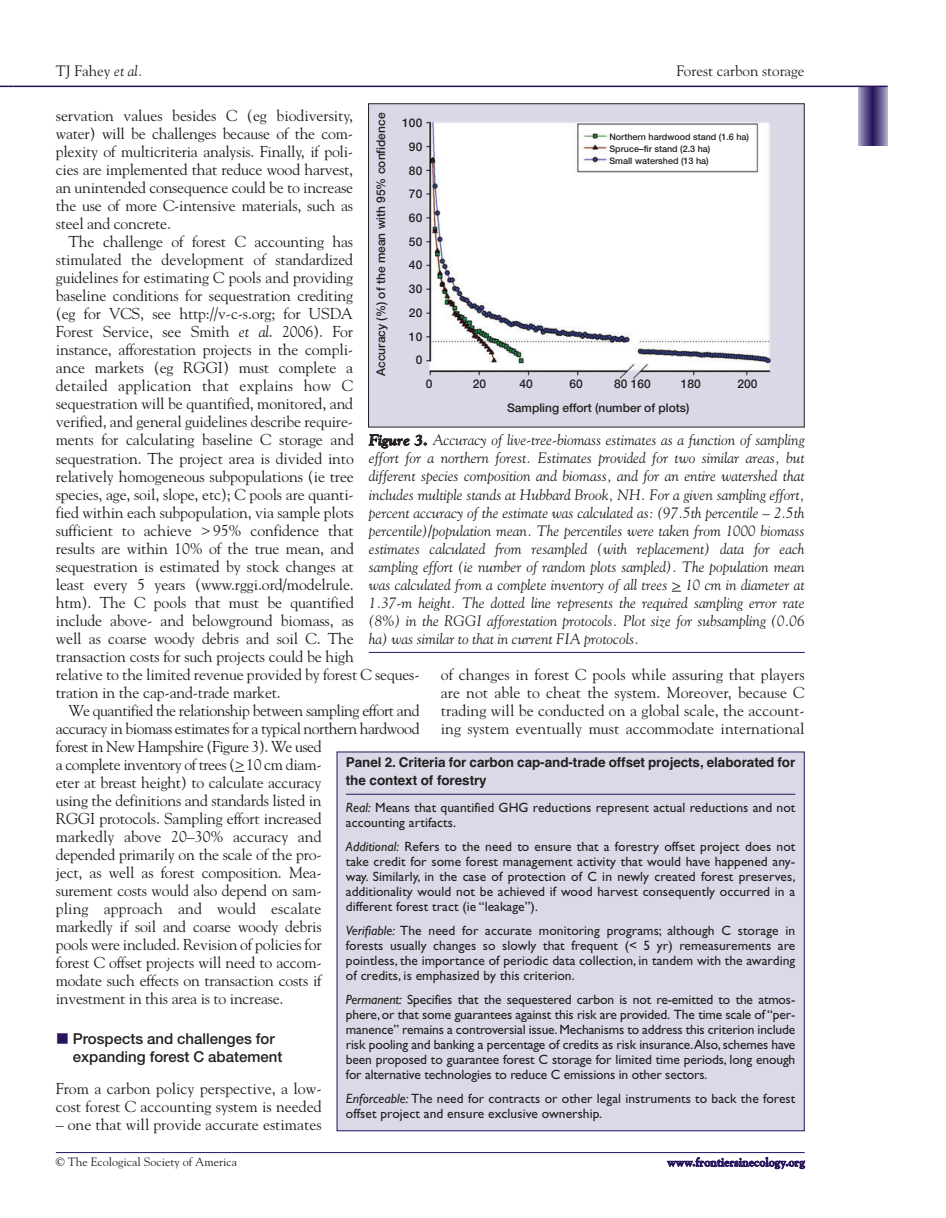
<style>
.page{position:relative;width:946px;height:1218px;background:#fff}
.page>*{position:absolute;margin:0;border:0;box-sizing:border-box;transform-origin:0 0}
.t1{font:15.75px/18px "Goudy";letter-spacing:-.01em;color:#231f20}
.t2{font:italic 15px/18px "Goudy";color:#231f20;text-align:justify}
.t3{font:500 15px/18px "Helvetica Neue";color:#231f20}
.t4{font:15px "Goudy";color:#231f20}
.t5{font:13.5px/15px "Gill Sans";letter-spacing:.005em;color:#231f20;text-align:justify}
.t6{font:700 13.5px/18px "Helvetica";letter-spacing:-.005em;color:#231f20}
.t7{font:500 12px/23.7px "Helvetica Neue";color:#231f20;text-align:right}
.t8{font:12px "Goudy";color:#231f20}
.t9{font:700 12px "Goudy";color:#29135d}
.t10{font:500 9px/12px "Helvetica Neue";color:#231f20}
.s1{font-style:italic}
.s2{font-weight:700}
</style>
<div class="page">
<svg style="left:0;top:86px;width:13px;height:1px"></svg>
<div style="left:858px;top:86px;width:29px;height:60px;background:#ada8c6"></div>
<div style="left:859px;top:86px;width:27px;height:60px;background:#a099bc"></div>
<div style="left:860px;top:86px;width:25px;height:60px;background:#938bb2"></div>
<div style="left:860px;top:86px;width:24px;height:60px;background:#958fb4"></div>
<div style="left:861px;top:86px;width:23px;height:60px;background:#877fa9"></div>
<div style="left:862px;top:86px;width:21px;height:60px;background:#7c74a1"></div>
<div style="left:863px;top:86px;width:19px;height:60px;background:#716998"></div>
<div style="left:864px;top:86px;width:17px;height:60px;background:#675d8f"></div>
<div style="left:865px;top:86px;width:15px;height:60px;background:#5d5488"></div>
<div style="left:866px;top:86px;width:13px;height:60px;background:#554a80"></div>
<div style="left:867px;top:86px;width:11px;height:60px;background:#4d3f79"></div>
<div style="left:868px;top:86px;width:9px;height:60px;background:#453672"></div>
<div style="left:869px;top:86px;width:7px;height:60px;background:#3d2d6c"></div>
<div style="left:870px;top:86px;width:5px;height:60px;background:#2d1860"></div>
<hr style="left:872px;top:86px;width:1px;height:60px;background:#29135d">
<hr style="left:13px;top:86px;width:874px;height:1px;background:#29135d">
<hr style="left:56px;top:1152px;width:748px;height:1px;background:#29135d">
<div style="left:337px;top:752px;width:467px;height:378px;background:#dbd9e7"></div>
<hr style="left:346px;top:794px;width:449px;height:1px;background:#29135d">
<img style="left:370px;top:105px;width:432px;height:320px">
<div style="left:368px;top:103px;width:436px;height:324px;border:1px solid #231f20"></div>
<hr style="left:369px;top:652px;width:435px;height:1px;background:#29135d">
<p class="t4" style="left:56px;top:65px;width:89px">TJ Fahey <span class="s1">et al.</span></p>
<p class="t4" style="left:676px;top:65px;width:130px">Forest carbon storage</p>
<p class="t1" style="left:56px;top:108px;width:299px;text-align:justify">servation values besides C (eg biodiversity, water) will be challenges because of the com&shy;plexity of multicriteria analysis. Finally, if poli&shy;cies are implemented that reduce wood harvest, an unintended consequence could be to increase the use of more C-intensive materials, such as steel and concrete.</p>
<p class="t1" style="left:56px;top:234px;width:365px;text-indent:13px">The challenge of forest C accounting has stimulated the development of standardized<br>guidelines for estimating C pools and providing<br>baseline conditions for sequestration crediting<br>(eg for VCS, see http://v-c-s.org; for USDA<br>Forest Service, see Smith <span class="s1">et al</span>. 2006). For<br>instance, afforestation projects in the compli-<br>ance markets (eg RGGI) must complete a<br>detailed application that explains how C sequestration will be quantified, monitored, and<br>verified, and general guidelines describe require-<br>ments for calculating baseline C storage and sequestration. The project area is divided into<br>relatively homogeneous subpopulations (ie tree<br>species, age, soil, slope, etc); C pools are quanti-<br>fied within each subpopulation, via sample plots<br>sufficient to achieve &gt; 95% confidence that<br>results are within 10% of the true mean, and sequestration is estimated by stock changes at<br>least every 5 years (www.rggi.ord/modelrule.<br>htm). The C pools that must be quantified<br>include above- and belowground biomass, as<br>well as coarse woody debris and soil C. The transaction costs for such projects could be high<br>relative to the limited revenue provided by forest C seques&shy;tration in the cap-and-trade market.</p>
<p class="t1" style="left:56px;top:702px;width:365px;text-indent:13px">We quantified the relationship between sampling effort and accuracy in biomass estimates for a typical northern hardwood forest in New Hampshire (Figure 3). We used<br>a complete inventory of trees (&gt;10 cm diam-<br>eter at breast height) to calculate accuracy<br>using the definitions and standards listed in<br>RGGI protocols. Sampling effort increased<br>markedly above 20–30% accuracy and<br>depended primarily on the scale of the pro-<br>ject, as well as forest composition. Mea-<br>surement costs would also depend on sam-<br>pling approach and would escalate<br>markedly if soil and coarse woody debris<br>pools were included. Revision of policies for<br>forest C offset projects will need to accom-<br>modate such effects on transaction costs if<br>investment in this area is to increase.</p>
<p class="t3" style="left:73px;top:1031px;width:211px">Prospects and challenges for expanding forest C abatement</p>
<p class="t1" style="left:56px;top:1080px;width:267px">From a carbon policy perspective, a low&shy;cost forest C accounting system is needed</p>
<p class="t1" style="left:56px;top:1116px;width:267px">– one that will provide accurate estimates</p>
<p class="t7" style="left:370px;top:376px;width:265px;rotate:-90deg">Accuracy (%) of the mean with 95% confidence</p>
<p class="t7" style="left:402px;top:112px;width:22px">100<br>90<br>80<br>70<br>60<br>50<br>40<br>30<br>20<br>10<br>0</p>
<p class="t10" style="left:609px;top:131px;width:141px">Northern hardwood stand (1.6 ha)<br>Spruce–fir stand (2.3 ha)<br>Small watershed (13 ha)</p>
<p class="t7" style="left:426px;top:373px;width:8px">0</p>
<p class="t7" style="left:472px;top:373px;width:15px">20</p>
<p class="t7" style="left:519px;top:373px;width:15px">40</p>
<p class="t7" style="left:569px;top:373px;width:15px">60</p>
<p class="t7" style="left:614px;top:373px;width:38px">80 160</p>
<p class="t7" style="left:681px;top:373px;width:22px">180</p>
<p class="t7" style="left:737px;top:373px;width:22px">200</p>
<p class="t7" style="left:507px;top:397px;width:184px">Sampling effort (number of plots)</p>
<p class="t2" style="left:369px;top:432px;width:437px"><span class="s2">Figure 3.</span> Accuracy of live-tree-biomass estimates as a function of sampling effort for a northern forest. Estimates provided for two similar areas, but different species composition and biomass, and for an entire watershed that includes multiple stands at Hubbard Brook, NH. For a given sampling effort, percent accuracy of the estimate was calculated as: (97.5th percentile – 2.5th percentile)/population mean. The percentiles were taken from 1000 biomass estimates calculated from resampled (with replacement) data for each sampling effort (ie number of random plots sampled). The population mean was calculated from a complete inventory of all trees &gt; 10 cm in diameter at 1.37-m height. The dotted line represents the required sampling error rate (8%) in the RGGI afforestation protocols. Plot size for subsampling (0.06 ha) was similar to that in current FIA protocols.</p>
<p class="t1" style="left:441px;top:666px;width:365px;text-align:justify">of changes in forest C pools while assuring that players are not able to cheat the system. Moreover, because C trading will be conducted on a global scale, the account&shy;ing system eventually must accommodate international</p>
<p class="t6" style="left:346px;top:755px;width:451px">Panel 2. Criteria for carbon cap-and-trade offset projects, elaborated for the context of forestry</p>
<p class="t5" style="left:346px;top:802px;width:451px"><span class="s1">Real:</span> Means that quantified GHG reductions represent actual reductions and not accounting artifacts.</p>
<p class="t5" style="left:346px;top:841px;width:451px"><span class="s1">Additional:</span> Refers to the need to ensure that a forestry offset project does not take credit for some forest management activity that would have happened any&shy;way. Similarly, in the case of protection of C in newly created forest preserves, additionality would not be achieved if wood harvest consequently occurred in a different forest tract (ie “leakage”).</p>
<p class="t5" style="left:346px;top:925px;width:451px"><span class="s1">Verifiable:</span> The need for accurate monitoring programs; although C storage in forests usually changes so slowly that frequent (&lt; 5 yr) remeasurements are pointless, the importance of periodic data collection, in tandem with the awarding of credits, is emphasized by this criterion.</p>
<p class="t5" style="left:346px;top:994px;width:451px"><span class="s1">Permanent:</span> Specifies that the sequestered carbon is not re-emitted to the atmos&shy;phere, or that some guarantees against this risk are provided. The time scale of “per&shy;manence” remains a controversial issue.Mechanisms to address this criterion include risk pooling and banking a percentage of credits as risk insurance.Also, schemes have been proposed to guarantee forest C storage for limited time periods, long enough for alternative technologies to reduce C emissions in other sectors.</p>
<p class="t5" style="left:346px;top:1093px;width:451px"><span class="s1">Enforceable:</span> The need for contracts or other legal instruments to back the forest offset project and ensure exclusive ownership.</p>
<p class="t8" style="left:56px;top:1157px;width:183px">© The Ecological Society of America</p>
<p class="t9" style="left:667px;top:1157px;width:139px">www.frontiersinecology.org</p>
</div>
